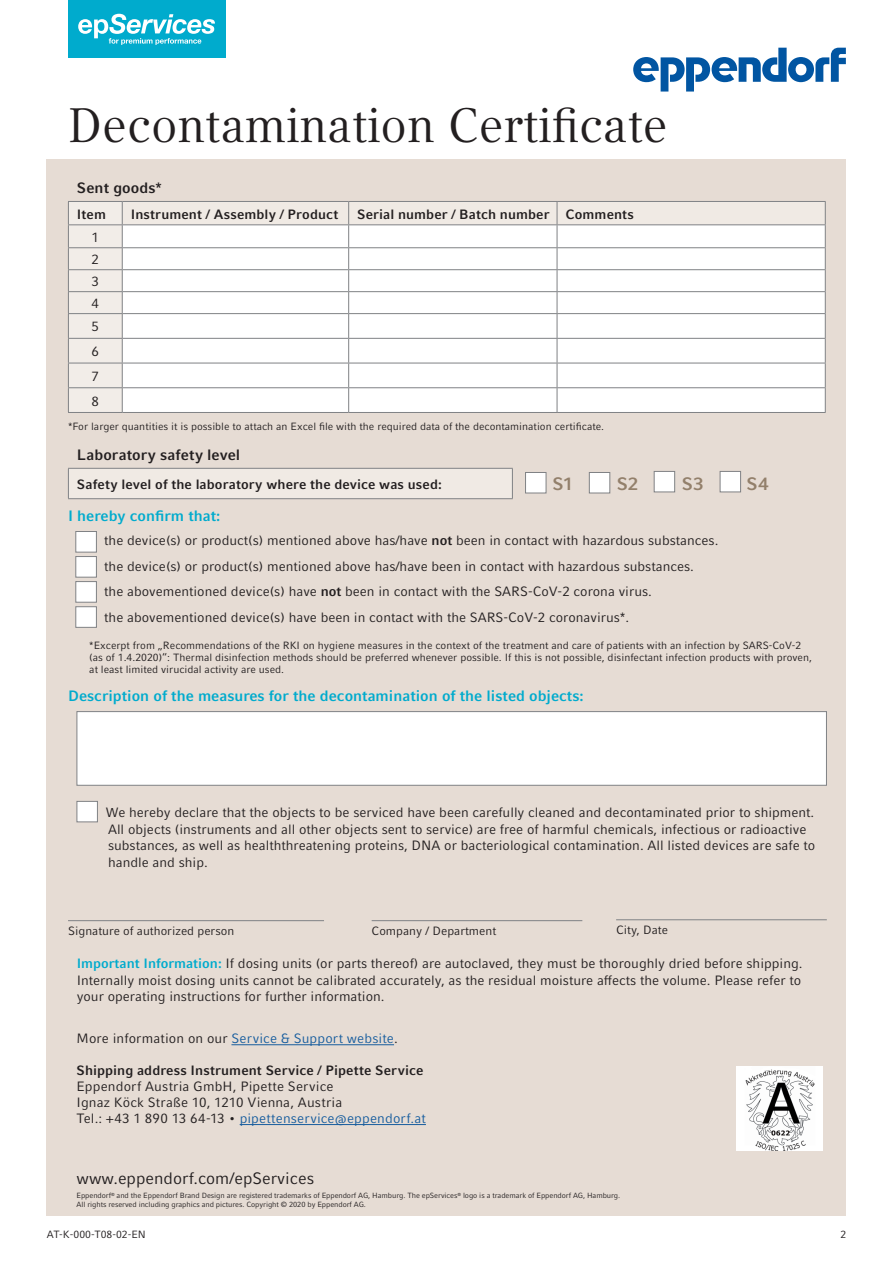
<style>
.page{position:relative;width:893px;height:1263px;background:#fff}
.page>*{position:absolute;margin:0;border:0;box-sizing:border-box;transform-origin:0 0}
.t1{font:48px "Compatil Textfor Eppendorf";color:#231f20}
.t2{font:700 18px "Compatil Factfor Eppendorf";letter-spacing:.01em;color:#93806b}
.t3{font:16.5px "Compatil Factfor Eppendorf";color:#231f20}
.t4{font:700 15px "Compatil Factfor Eppendorf";color:#00abcd}
._04_Address_8pt{font:700 15px "Compatil Factfor Eppendorf";letter-spacing:.005em;color:#231f20}
._01_URL{font:13.5px/25.5px "Compatil Factfor Eppendorf";color:#231f20}
._01_URL-2{font:700 13.5px "Compatil Factfor Eppendorf";letter-spacing:.01em;color:#231f20}
._01_URL-3{font:13.5px "Compatil Factfor Eppendorf";letter-spacing:.01em;color:#175d9e}
._04_Address_8pt-2{font:13.5px "Compatil Factfor Eppendorf";letter-spacing:.01em;color:#175d9e}
._04_Address_8pt-3{font:13.5px "Compatil Factfor Eppendorf";color:#231f20}
.t5{font:12px "Compatil Factfor Eppendorf";color:#231f20}
.t6{font:10.5px/12px "Compatil Factfor Eppendorf";color:#231f20}
._04_Disclaimer_5pt{font:7.5px "Compatil Factfor Eppendorf";letter-spacing:-.01em;color:#231f20}
.s1{font-weight:700}
.s2{font-weight:700;color:#00abcd}
.s3{color:#231f20}
</style>
<div class="page">
<svg style="left:633px;top:48px;width:213px;height:44px"></svg>
<div style="left:47px;top:159px;width:799px;height:1057px;background:#e6dcd4"></div>
<div style="left:68px;top:0;width:158px;height:57px;background:#00abcd"></div>
<svg style="left:78px;top:14px;width:137px;height:31px"></svg>
<hr style="left:68px;top:412px;width:54px;height:1px;background:#808285">
<hr style="left:122px;top:412px;width:227px;height:1px;background:#808285">
<hr style="left:349px;top:412px;width:208px;height:1px;background:#808285">
<hr style="left:557px;top:412px;width:269px;height:1px;background:#808285">
<svg style="left:68px;top:201px;width:758px;height:211px"></svg>
<div style="left:68px;top:468px;width:444px;height:31px;background:#f0eae4"></div>
<hr style="left:68px;top:468px;width:445px;height:1px;background:#808285">
<svg style="left:68px;top:469px;width:1px;height:29px"></svg>
<svg style="left:512px;top:469px;width:1px;height:29px"></svg>
<hr style="left:68px;top:498px;width:445px;height:1px;background:#808285">
<div style="left:77px;top:711px;width:750px;height:75px;background:#fff;border:1px solid #808285"></div>
<div style="left:75px;top:531px;width:22px;height:21px;background:#fff;border:1px solid #808285"></div>
<div style="left:77px;top:801px;width:21px;height:21px;background:#fff;border:1px solid #808285"></div>
<div style="left:525px;top:472px;width:21px;height:21px;background:#fff;border:1px solid #808285"></div>
<div style="left:589px;top:472px;width:21px;height:21px;background:#fff;border:1px solid #808285"></div>
<div style="left:654px;top:471px;width:21px;height:21px;background:#fff;border:1px solid #808285"></div>
<div style="left:720px;top:471px;width:21px;height:21px;background:#fff;border:1px solid #808285"></div>
<hr style="left:68px;top:920px;width:256px;height:1px;background:#808285">
<hr style="left:372px;top:920px;width:210px;height:1px;background:#808285">
<hr style="left:616px;top:919px;width:211px;height:1px;background:#808285">
<div style="left:75px;top:606px;width:22px;height:22px;background:#fff;border:1px solid #808285"></div>
<div style="left:75px;top:581px;width:22px;height:21px;background:#fff;border:1px solid #808285"></div>
<div style="left:75px;top:556px;width:22px;height:21px;background:#fff;border:1px solid #808285"></div>
<hr style="left:231px;top:1044px;width:163px;height:1px;background:#175d9e">
<hr style="left:240px;top:1124px;width:186px;height:1px;background:#175d9e">
<img style="left:736px;top:1066px;width:86px;height:84px">
<p class="t1" style="left:68px;top:97px;width:601px">Decontamination Certificate</p>
<p class="_04_Address_8pt" style="left:77px;top:179px;width:86px">Sent goods*</p>
<p class="_01_URL-2" style="left:77px;top:207px;width:31px">Item</p>
<p class="_01_URL-2" style="left:131px;top:207px;width:209px">Instrument / Assembly / Product</p>
<p class="_01_URL-2" style="left:357px;top:207px;width:194px">Serial number / Batch number</p>
<p class="_01_URL-2" style="left:566px;top:207px;width:70px">Comments</p>
<p class="_04_Address_8pt-3" style="left:92px;top:229px;width:9px">1</p>
<p class="_04_Address_8pt-3" style="left:92px;top:252px;width:9px">2</p>
<p class="_04_Address_8pt-3" style="left:92px;top:274px;width:9px">3</p>
<p class="_04_Address_8pt-3" style="left:92px;top:296px;width:9px">4</p>
<p class="_04_Address_8pt-3" style="left:92px;top:319px;width:9px">5</p>
<p class="_04_Address_8pt-3" style="left:92px;top:344px;width:9px">6</p>
<p class="_04_Address_8pt-3" style="left:92px;top:368px;width:9px">7</p>
<p class="_04_Address_8pt-3" style="left:92px;top:393px;width:9px">8</p>
<p class="t6" style="left:68px;top:420px;width:538px">*For larger quantities it is possible to attach an Excel file with the required data of the decontamination certificate.</p>
<p class="_04_Address_8pt" style="left:77px;top:446px;width:165px">Laboratory safety level</p>
<p class="_01_URL-2" style="left:77px;top:476px;width:366px">Safety level of the laboratory where the device was used:</p>
<p class="t2" style="left:552px;top:473px;width:22px">S1</p>
<p class="t2" style="left:617px;top:473px;width:23px">S2</p>
<p class="t2" style="left:682px;top:473px;width:23px">S3</p>
<p class="t2" style="left:747px;top:473px;width:23px">S4</p>
<p class="t4" style="left:68px;top:507px;width:154px">I hereby confirm that:</p>
<p class="_01_URL" style="left:104px;top:528px;width:616px">the device(s) or product(s) mentioned above has/have <span class="s1">not</span> been in contact with hazardous substances. the device(s) or product(s) mentioned above has/have been in contact with hazardous substances.<br>the abovementioned device(s) have <span class="s1">not</span> been in contact with the SARS-CoV-2 corona virus.<br>the abovementioned device(s) have been in contact with the SARS-CoV-2 coronavirus*.</p>
<p class="t6" style="left:89px;top:639px;width:724px">*Excerpt from „Recommendations of the RKI on hygiene measures in the context of the treatment and care of patients with an infection by SARS-CoV-2 (as of 1.4.2020)“: Thermal disinfection methods should be preferred whenever possible. If this is not possible, disinfectant infection products with proven,</p>
<p class="t6" style="left:89px;top:663px;width:196px">at least limited virucidal activity are used.</p>
<p class="t4" style="left:68px;top:687px;width:517px">Description of the measures for the decontamination of the listed objects:</p>
<p class="_01_URL" style="left:106px;top:800px;width:710px">We hereby declare that the objects to be serviced have been carefully cleaned and decontaminated prior to shipment.</p>
<p class="_01_URL" style="left:108px;top:816px;width:700px">All objects (instruments and all other objects sent to service) are free of harmful chemicals, infectious or radioactive</p>
<p class="_01_URL" style="left:108px;top:833px;width:709px">substances, as well as healththreatening proteins, DNA or bacteriological contamination. All listed devices are safe to</p>
<p class="_01_URL" style="left:108px;top:849px;width:101px">handle and ship.</p>
<p class="t5" style="left:68px;top:923px;width:168px">Signature of authorized person</p>
<p class="t5" style="left:372px;top:923px;width:126px">Company / Department</p>
<p class="t5" style="left:616px;top:922px;width:53px">City, Date</p>
<p class="_01_URL" style="left:77px;top:955px;width:727px;line-height:16.5px;text-align:justify"><span class="s2">Important Information:</span> If dosing units (or parts thereof) are autoclaved, they must be thoroughly dried before shipping.<br>Internally moist dosing units cannot be calibrated accurately, as the residual moisture affects the volume. Please refer to your operating instructions for further information.</p>
<p class="_04_Address_8pt-2" style="left:77px;top:1031px;width:323px"><span class="s3">More information on our</span> Service &amp; Support website<span class="s3">.</span></p>
<p class="_01_URL-2" style="left:77px;top:1062px;width:348px">Shipping address Instrument Service / Pipette Service</p>
<p class="_01_URL" style="left:77px;top:1073px;width:258px">Eppendorf Austria GmbH, Pipette Service</p>
<p class="_01_URL" style="left:77px;top:1089px;width:267px">Ignaz Köck Straße 10, 1210 Vienna, Austria</p>
<p class="_01_URL-3" style="left:77px;top:1111px;width:351px"><span class="s3">Tel.: +43 1 890 13 64-13 •</span> pipettenservice@eppendorf.at</p>
<p class="t3" style="left:77px;top:1169px;width:239px">www.eppendorf.com/epServices</p>
<p class="_04_Disclaimer_5pt" style="left:77px;top:1191px;width:545px">Eppendorf<sup>®</sup> and the Eppendorf Brand Design are registered trademarks of Eppendorf AG, Hamburg. The epServices<sup>®</sup> logo is a trademark of Eppendorf AG, Hamburg.</p>
<p class="_04_Disclaimer_5pt" style="left:77px;top:1200px;width:291px">All rights reserved including graphics and pictures. Copyright © 2020 by Eppendorf AG.</p>
<p class="t6" style="left:47px;top:1228px;width:101px">AT-K-000-T08-02-EN</p>
<p class="t6" style="left:840px;top:1228px;width:7px">2</p>
</div>
